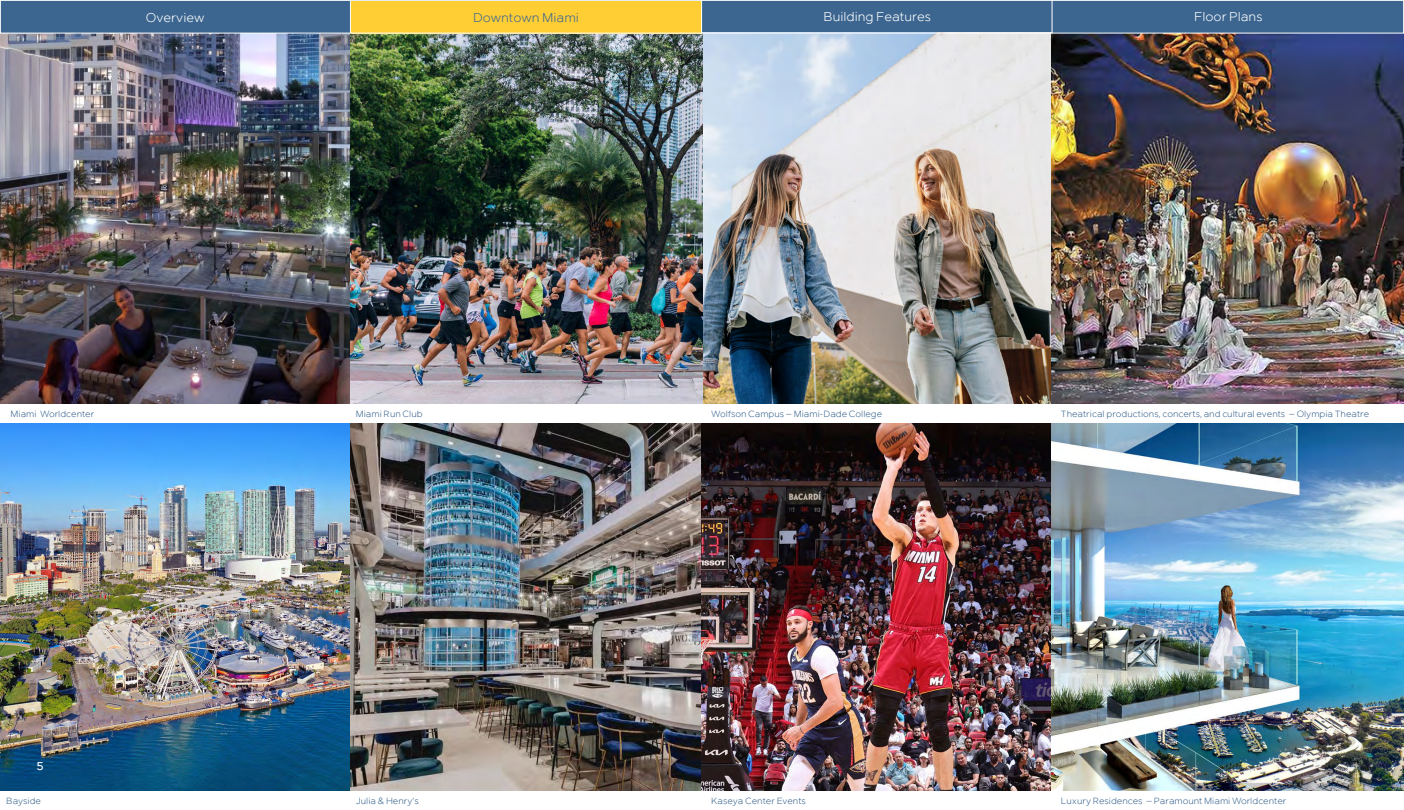
<style>
.page{position:relative;width:1404px;height:810px;background:#3c6690}
.page>*{position:absolute;margin:0;border:0;box-sizing:border-box;transform-origin:0 0}
.t1{font:300 12.75px "Shvo";color:#fff}
.t2{font:300 12.75px "Shvo";color:#3c6690}
.t3{font:700 11.25px "Shvo";color:#fff}
.t4{font:300 9px "Shvo";color:#3c6690}
</style>
<div class="page">
<hr style="left:350px;top:0;width:1px;height:33px;background:#fff">
<img style="left:351px;top:33px;width:701px;height:759px">
<img style="left:0;top:33px;width:350px;height:371px">
<img style="left:0;top:422px;width:350px;height:370px">
<img style="left:1052px;top:33px;width:352px;height:371px">
<img style="left:1052px;top:422px;width:352px;height:370px">
<hr style="left:1052px;top:0;width:1px;height:33px;background:#fff">
<div style="left:351px;top:1px;width:350px;height:32px;background:#ffce35"></div>
<div style="left:701px;top:404px;width:350px;height:18px;background:#fff"></div>
<div style="left:0;top:404px;width:346px;height:18px;background:#fff"></div>
<div style="left:701px;top:792px;width:350px;height:18px;background:#fff"></div>
<div style="left:0;top:792px;width:346px;height:18px;background:#fff"></div>
<div style="left:1051px;top:404px;width:353px;height:18px;background:#fff"></div>
<div style="left:346px;top:404px;width:355px;height:18px;background:#fff"></div>
<div style="left:1051px;top:792px;width:353px;height:18px;background:#fff"></div>
<div style="left:346px;top:792px;width:355px;height:18px;background:#fff"></div>
<hr style="left:701px;top:0;width:1px;height:33px;background:#fff">
<div style="left:0;top:0;width:1404px;height:33px;border:1px solid #fff"></div>
<h1 class="t1" style="left:146px;top:10px;width:60px">Overview</h1>
<h1 class="t2" style="left:473px;top:10px;width:108px">Downtown Miami</h1>
<h1 class="t1" style="left:823px;top:9px;width:109px">Building Features</h1>
<h1 class="t1" style="left:1194px;top:9px;width:70px">Floor Plans</h1>
<p class="t4" style="left:10px;top:408px;width:85px">Miami Worldcenter</p>
<p class="t4" style="left:711px;top:408px;width:172px">Wolfson Campus — Miami-Dade College</p>
<p class="t4" style="left:356px;top:408px;width:68px">Miami Run Club</p>
<p class="t4" style="left:1061px;top:408px;width:310px">Theatrical productions, concerts, and cultural events — Olympia Theatre</p>
<p class="t3" style="left:36px;top:759px;width:9px">5</p>
<p class="t4" style="left:6px;top:796px;width:37px">Bayside</p>
<p class="t4" style="left:711px;top:796px;width:96px">Kaseya Center Events</p>
<p class="t4" style="left:356px;top:796px;width:64px">Julia &amp; Henry’s</p>
<p class="t4" style="left:1061px;top:796px;width:227px">Luxury Residences — Paramount Miami Worldcenter</p>
</div>
